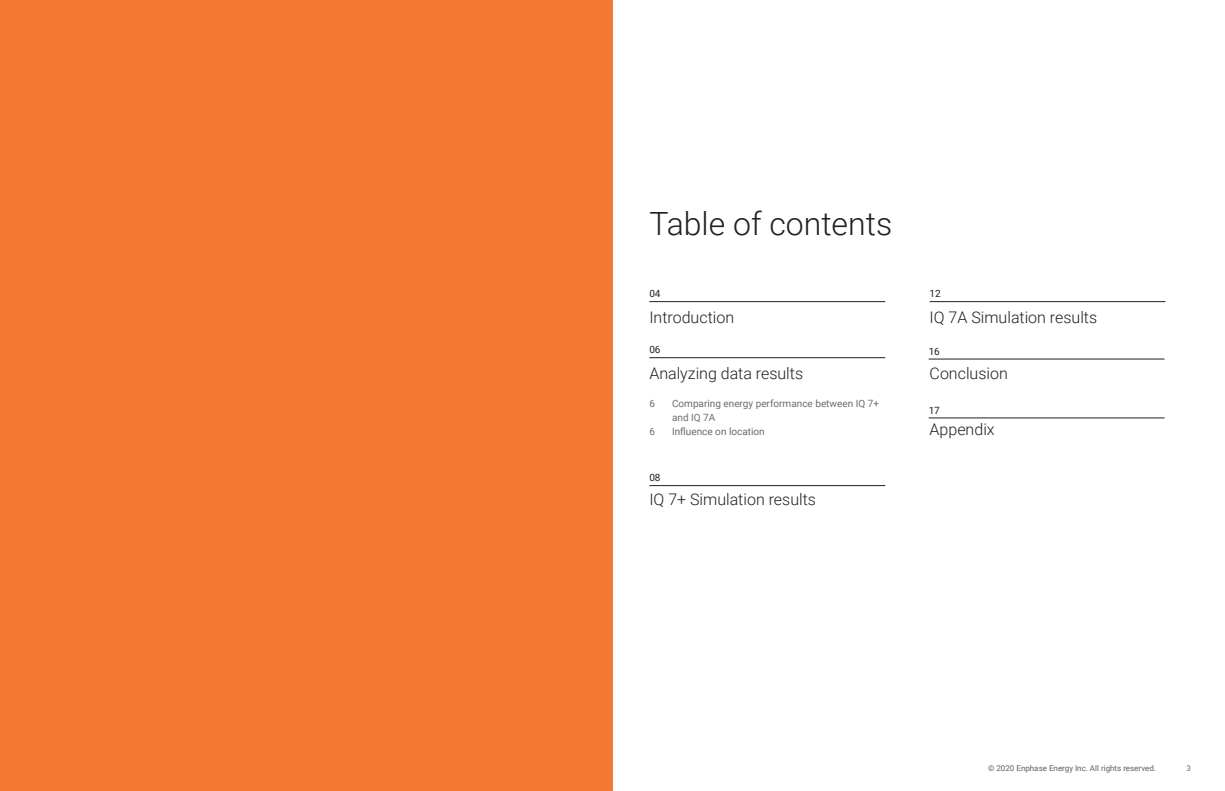
<style>
.page{position:relative;width:1225px;height:791px;background:#fff}
.page>*{position:absolute;margin:0;border:0;box-sizing:border-box;transform-origin:0 0}
.t1{font:300 32px "Roboto";color:#231f20}
.Copy_text_L_Black{font:300 16px "Roboto";color:#231f20}
.t2{font:10px/14px "Roboto";color:#6c6d70}
.t3{font:10px "Roboto";color:#66696a}
.TOC_H2{font:10px "Roboto";color:#231f20}
.t4{font:8px "Roboto";color:#5f5f62}
.t5{font:8px "Roboto";color:#6c6d70}
.s1{color:#66696a}
</style>
<div class="page">
<div style="left:0;top:0;width:612px;height:791px;background:#f37932"></div>
<hr style="left:649px;top:301px;width:236px;height:1px;background:#231f20">
<hr style="left:649px;top:357px;width:236px;height:1px;background:#231f20">
<hr style="left:649px;top:485px;width:236px;height:1px;background:#231f20">
<hr style="left:929px;top:301px;width:236px;height:1px;background:#231f20">
<hr style="left:928px;top:358px;width:236px;height:1px;background:#231f20">
<hr style="left:928px;top:417px;width:236px;height:1px;background:#231f20">
<p class="t1" style="left:649px;top:201px;width:244px">Table of contents</p>
<p class="TOC_H2" style="left:649px;top:287px;width:13px">04</p>
<p class="Copy_text_L_Black" style="left:649px;top:306px;width:86px">Introduction</p>
<p class="TOC_H2" style="left:649px;top:343px;width:13px">06</p>
<p class="Copy_text_L_Black" style="left:649px;top:362px;width:155px">Analyzing data results</p>
<p class="t2" style="left:649px;top:396px;width:7px">6</p>
<p class="t2" style="left:672px;top:396px;width:208px">Co<span class="s1">mparing</span> energy performance between IQ 7+ and IQ 7A</p>
<p class="t2" style="left:649px;top:424px;width:7px">6</p>
<p class="t3" style="left:672px;top:424px;width:94px">Influence on location</p>
<p class="TOC_H2" style="left:649px;top:471px;width:13px">08</p>
<p class="Copy_text_L_Black" style="left:649px;top:488px;width:168px">IQ 7+ Simulation results</p>
<p class="TOC_H2" style="left:929px;top:287px;width:13px">12</p>
<p class="Copy_text_L_Black" style="left:929px;top:306px;width:169px">IQ 7A Simulation results</p>
<p class="TOC_H2" style="left:928px;top:344px;width:13px">16</p>
<p class="Copy_text_L_Black" style="left:929px;top:362px;width:80px">Conclusion</p>
<p class="TOC_H2" style="left:928px;top:403px;width:13px">17</p>
<p class="Copy_text_L_Black" style="left:929px;top:418px;width:67px">Appendix</p>
<p class="t4" style="left:988px;top:762px;width:169px">© 2020 Enphase Energy Inc. All rights reserved.</p>
<p class="t5" style="left:1186px;top:762px;width:6px">3</p>
</div>
